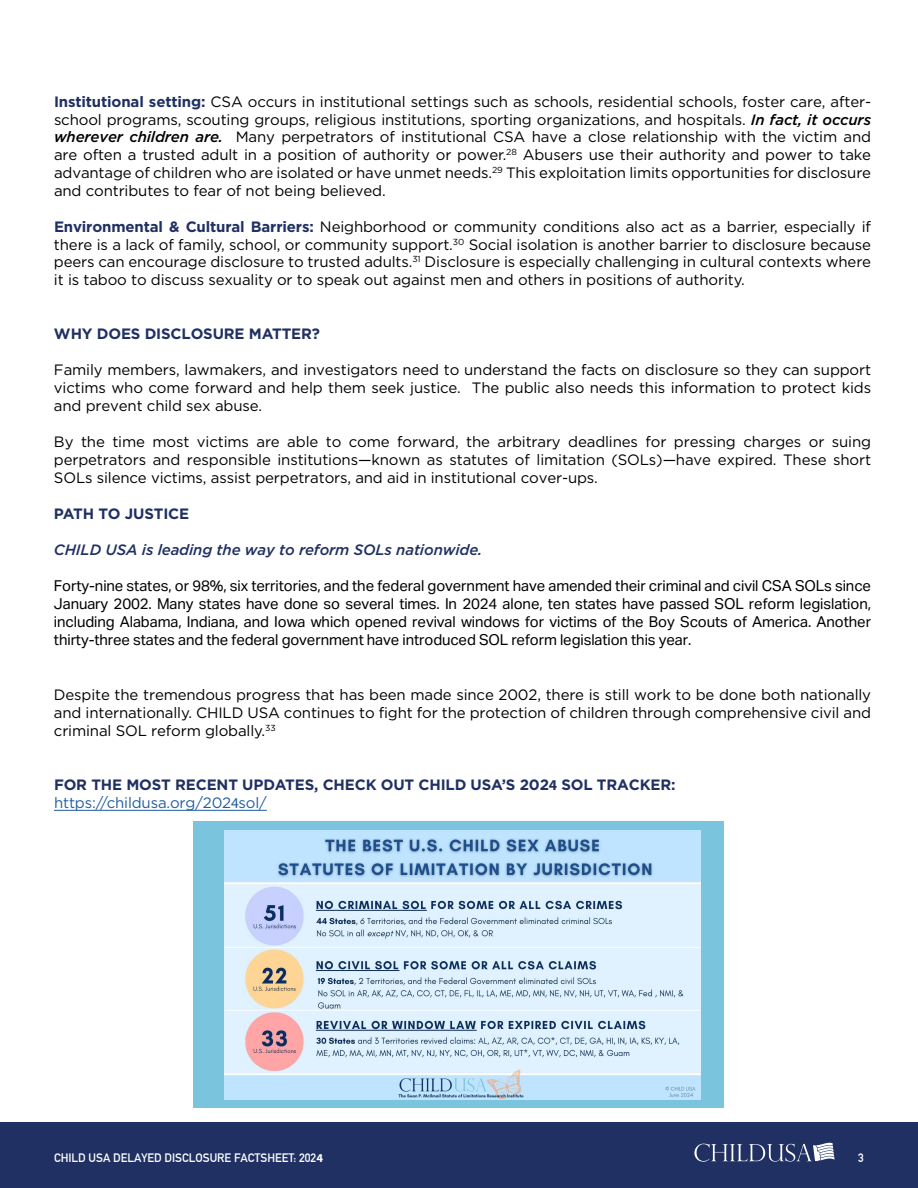
<style>
.page{position:relative;width:918px;height:1188px;background:#fff}
.page>*{position:absolute;margin:0;border:0;box-sizing:border-box;transform-origin:0 0}
.t1{font:15px/18px "Gotham";letter-spacing:-.01em;color:#000;text-align:justify}
.t2{font:15px/18px "Aktiv Grotesk";letter-spacing:-.01em;color:#000;text-align:justify}
.t3{font:700 15px/18.1px "Gotham";letter-spacing:-.01em;color:#203062}
.t4{font:italic 500 15px "Gotham";letter-spacing:-.01em;color:#203062}
.t5{font:700 12px "DIN Alternate";color:#fff}
.s1{font-weight:700;color:#203062}
.s2{font-weight:500;font-style:italic}
.s3{font-family:"Myriad Pro"}
.s4{font-weight:400;color:#215e9e}
.s5{font-family:"Myriad Pro";font-weight:400;color:#215e9e}
</style>
<div class="page">
<div style="left:0;top:1122px;width:918px;height:66px;background:#203062"></div>
<svg style="left:694px;top:1143px;width:141px;height:19px"></svg>
<div style="left:194px;top:821px;width:530px;height:286px;background:#7bc4de"></div>
<hr style="left:54px;top:810px;width:213px;height:1px;background:#215e9e">
<img style="left:225px;top:831px;width:476px;height:268px">
<p class="t1" style="left:54px;top:92px;width:819px"><span class="s1">Institutional setting:</span> CSA occurs in institutional settings such as schools, residential schools, foster care, after&shy;school programs, scouting groups, religious institutions, sporting organizations, and hospitals. <span class="s2">In fact, it occurs wherever children are.</span> Many perpetrators of institutional CSA have a close relationship with the victim and are often a trusted adult in a position of authority or power.<sup>28</sup> Abusers use their authority and power to take advantage of children who are isolated or have unmet needs.<sup>29</sup> This exploitation limits opportunities for disclosure and contributes to fear of not being believed.</p>
<p class="t1" style="left:54px;top:217px;width:819px"><span class="s1">Environmental &amp; Cultural Barriers:</span> Neighborhood or community conditions also act as a barrier, especially if there is a lack of family, school, or community support.<sup>30</sup> Social isolation is another barrier to disclosure because peers can encourage disclosure to trusted adults.<sup>31</sup> Disclosure is especially challenging in cultural contexts where it is taboo to discuss sexuality or to speak out against men and others in positions of authority.</p>
<p class="t3" style="left:54px;top:325px;width:268px">WHY DOES DISCLOSURE MATTER?</p>
<p class="t1" style="left:54px;top:360px;width:819px">Family members, lawmakers, and investigators need to understand the facts on disclosure so they can support victims who come forward and help them seek justice. The public also needs this information to protect kids and prevent child sex abuse.</p>
<p class="t1" style="left:54px;top:432px;width:819px">By the time most victims are able to come forward, the arbitrary deadlines for pressing charges or suing perpetrators and responsible institutions—known as statutes of limitation (SOLs)—have expired. These short SOLs silence victims, assist perpetrators, and aid in institutional cover-ups.</p>
<p class="t3" style="left:54px;top:505px;width:137px">PATH TO JUSTICE</p>
<p class="t4" style="left:54px;top:540px;width:430px">CHILD USA is leading the way to reform SOLs nationwide.</p>
<p class="t2" style="left:54px;top:577px;width:819px">Forty-nine states, or 98%, six territories, and the federal government have amended their criminal and civil CSA SOLs since January 2002. Many states have done so several times. In 2024 alone, ten states have passed SOL reform legislation, including Alabama, Indiana, and Iowa which opened revival windows for victims of the Boy Scouts of America. Another thirty-three states and the federal government have introduced SOL reform legislation this year.</p>
<p class="t1" style="left:54px;top:685px;width:819px">Despite the tremendous progress that has been made since 2002, there is still work to be done both nationally and internationally. CHILD USA continues to fight for the protection of children through comprehensive civil and criminal SOL reform globally.<sup>33</sup></p>
<p class="t3" style="left:54px;top:775px;width:623px">FOR THE MOST RECENT UPDATES, CHECK OUT CHILD USA’S 202<span class="s3">4</span> SOL TRACKER: <span class="s4">https://childusa.org/202</span><span class="s5">4</span><span class="s4">sol/</span></p>
<p class="t5" style="left:54px;top:1148px;width:271px">CHILD USA DELAYED DISCLOSURE FACTSHEET: 202<span class="s3">4</span></p>
<p class="t5" style="left:858px;top:1148px;width:7px">3</p>
</div>
